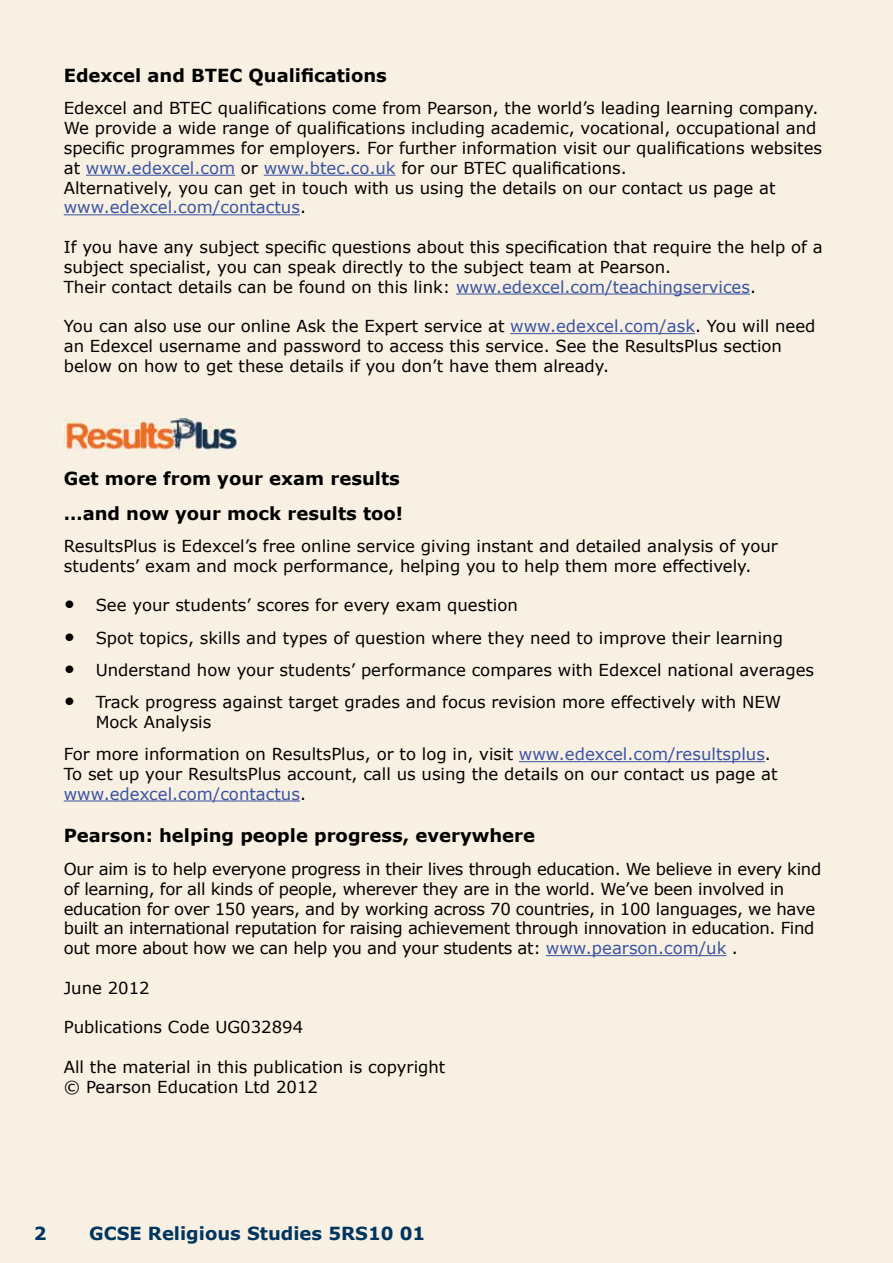
<style>
.page{position:relative;width:893px;height:1263px;background:#f8f0e2}
.page>*{position:absolute;margin:0;border:0;box-sizing:border-box;transform-origin:0 0}
.t1{font:700 18px/34.3px "Verdana";color:#000}
.t2{font:700 18px "Verdana";color:#00355f}
.t3{font:16.5px/19.8px "Verdana";color:#000}
.t4{font:16.5px/19.8px "Verdana";letter-spacing:-.02em;color:#000}
.s1{color:#3953a4}
.s2{font-size:21px}
</style>
<div class="page">
<hr style="left:86px;top:175px;width:149px;height:1px;background:#3953a4">
<hr style="left:264px;top:175px;width:132px;height:1px;background:#3953a4">
<hr style="left:64px;top:214px;width:236px;height:1px;background:#3953a4">
<hr style="left:456px;top:294px;width:294px;height:1px;background:#3953a4">
<hr style="left:510px;top:333px;width:185px;height:1px;background:#3953a4">
<hr style="left:519px;top:761px;width:246px;height:1px;background:#3953a4">
<hr style="left:64px;top:800px;width:236px;height:1px;background:#3953a4">
<hr style="left:546px;top:955px;width:180px;height:1px;background:#3953a4">
<img style="left:64px;top:418px;width:174px;height:34px">
<p class="t1" style="left:64px;top:57px;width:325px">Edexcel and BTEC Qualifications</p>
<p class="t3" style="left:64px;top:98px;width:760px">Edexcel and BTEC qualifications come from Pearson, the world’s leading learning company.<br>We provide a wide range of qualifications including academic, vocational, occupational and specific programmes for employers. For further information visit our qualifications websites at <span class="s1">www.edexcel.com</span> or <span class="s1">www.btec.co.uk</span> for our BTEC qualifications.<br>Alternatively, you can get in touch with us using the details on our contact us page at <span class="s1">www.edexcel.com/contactus</span>.</p>
<p class="t3" style="left:64px;top:237px;width:760px">If you have any subject specific questions about this specification that require the help of a subject specialist, you can speak directly to the subject team at Pearson.<br>Their contact details can be found on this link: <span class="s1">www.edexcel.com/teachingservices</span>.</p>
<p class="t3" style="left:64px;top:316px;width:753px">You can also use our online Ask the Expert service at <span class="s1">www.edexcel.com/ask</span>. You will need an Edexcel username and password to access this service. See the ResultsPlus section below on how to get these details if you don’t have them already.</p>
<p class="t1" style="left:64px;top:461px;width:341px">Get more from your exam results …and now your mock results too!</p>
<p class="t3" style="left:64px;top:536px;width:716px">ResultsPlus is Edexcel’s free online service giving instant and detailed analysis of your students’ exam and mock performance, helping you to help them more effectively.</p>
<p class="t3" style="left:64px;top:595px;width:456px"><span class="s2">•</span> See your students’ scores for every exam question</p>
<p class="t3" style="left:64px;top:627px;width:721px"><span class="s2">•</span> Spot topics, skills and types of question where they need to improve their learning</p>
<p class="t3" style="left:64px;top:659px;width:752px"><span class="s2">•</span> Understand how your students’ performance compares with Edexcel national averages</p>
<p class="t3" style="left:96px;top:692px;width:687px;text-indent:-32px"><span class="s2">•</span> Track progress against target grades and focus revision more effectively with NEW<br>Mock Analysis</p>
<p class="t3" style="left:64px;top:744px;width:715px">For more information on ResultsPlus, or to log in, visit <span class="s1">www.edexcel.com/resultsplus</span>.<br>To set up your ResultsPlus account, call us using the details on our contact us page at <span class="s1">www.edexcel.com/contactus</span>.</p>
<p class="t1" style="left:64px;top:818px;width:473px">Pearson: helping people progress, everywhere</p>
<p class="t4" style="left:64px;top:858px;width:759px">Our aim is to help everyone progress in their lives through education. We believe in every kind of learning, for all kinds of people, wherever they are in the world. We’ve been involved in education for over 150 years, and by working across 70 countries, in 100 languages, we have built an international reputation for raising achievement through innovation in education. Find out more about how we can help you and your students at: <span class="s1">www.pearson.com/uk</span> .</p>
<p class="t3" style="left:64px;top:977px;width:88px">June 2012</p>
<p class="t3" style="left:64px;top:1017px;width:241px">Publications Code UG032894</p>
<p class="t3" style="left:64px;top:1056px;width:383px">All the material in this publication is copyright © Pearson Education Ltd 2012</p>
<p class="t2" style="left:34px;top:1222px;width:14px">2</p>
<p class="t2" style="left:89px;top:1222px;width:338px">GCSE Religious Studies 5RS10 01</p>
</div>
